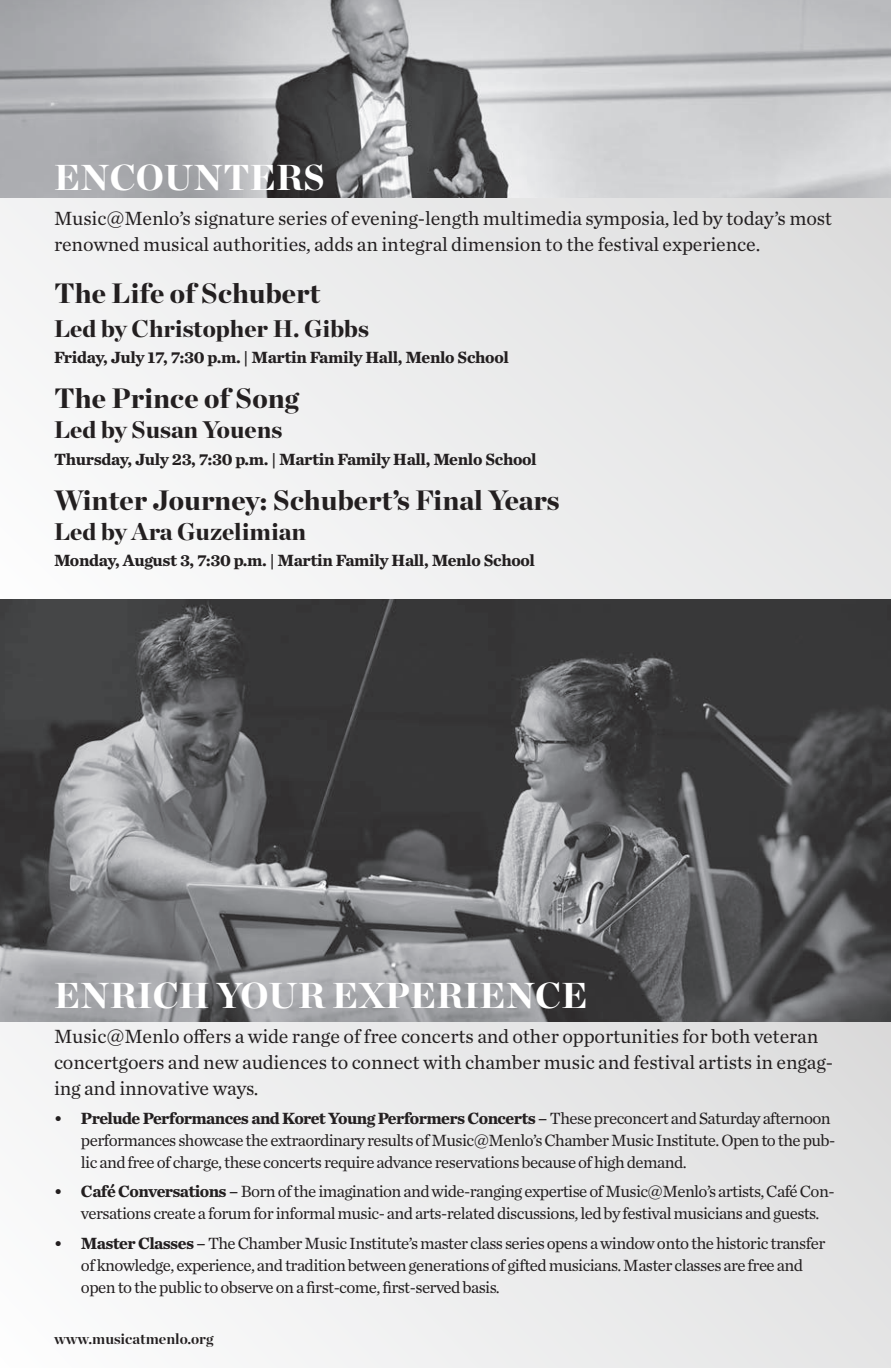
<style>
.page{position:relative;width:891px;height:1368px;background:#fff}
.page>*{position:absolute;margin:0;border:0;box-sizing:border-box;transform-origin:0 0}
.t1{font:900 36px "Chronicle Display";color:#fff}
.t2{font:900 28px "Chronicle Display";color:#231f20}
.t3{font:900 24px "Chronicle Display";color:#231f20}
.t4{font:20px/26px "Chronicle Text G1";letter-spacing:-.005em;color:#231f20}
.t5{font:17px/22px "Chronicle Text G1";letter-spacing:-.035em;color:#231f20}
.t6{font:700 17px "Chronicle Text G1";letter-spacing:-.02em;color:#231f20}
.t7{font:700 15px "Chronicle Display";color:#231f20}
.s1{font-weight:700}
</style>
<div class="page">
<div style="left:0;top:198px;width:891px;height:401px;background:linear-gradient(to right,#f8f8f8,#e1e1e2)"></div>
<div style="left:0;top:1022px;width:891px;height:346px;background:linear-gradient(to right,#f9f9f9,#e0e0e0)"></div>
<img style="left:0;top:0;width:891px;height:198px">
<img style="left:0;top:599px;width:891px;height:423px">
<h1 class="t1" style="left:54px;top:147px;width:272px">ENCOUNTERS</h1>
<p class="t4" style="left:54px;top:204px;width:780px">Music@Menlo’s signature series of evening-length multimedia symposia, led by today’s most renowned musical authorities, adds an integral dimension to the festival experience.</p>
<h2 class="t2" style="left:54px;top:270px;width:268px">The Life of Schubert</h2>
<h3 class="t3" style="left:54px;top:309px;width:316px">Led by Christopher H. Gibbs</h3>
<p class="t6" style="left:54px;top:344px;width:456px">Friday, July 17, 7:30 p.m. | Martin Family Hall, Menlo School</p>
<h2 class="t2" style="left:54px;top:375px;width:246px">The Prince of Song</h2>
<h3 class="t3" style="left:54px;top:410px;width:230px">Led by Susan Youens</h3>
<p class="t6" style="left:54px;top:445px;width:484px">Thursday, July 23, 7:30 p.m. | Martin Family Hall, Menlo School</p>
<h2 class="t2" style="left:54px;top:477px;width:507px">Winter Journey: Schubert’s Final Years</h2>
<h3 class="t3" style="left:54px;top:512px;width:254px">Led by Ara Guzelimian</h3>
<p class="t6" style="left:54px;top:547px;width:483px">Monday, August 3, 7:30 p.m. | Martin Family Hall, Menlo School</p>
<h1 class="t1" style="left:54px;top:966px;width:535px">ENRICH YOUR EXPERIENCE</h1>
<p class="t4" style="left:54px;top:1022px;width:781px">Music@Menlo offers a wide range of free concerts and other opportunities for both veteran concertgoers and new audiences to connect with chamber music and festival artists in engag&shy;ing and innovative ways.</p>
<p class="t5" style="left:81px;top:1107px;width:756px;text-indent:-27px"><span class="s1">• Prelude Performances and Koret Young Performers Concerts –</span> These preconcert and Saturday afternoon performances showcase the extraordinary results of Music@Menlo’s Chamber Music Institute. Open to the pub&shy;lic and free of charge, these concerts require advance reservations because of high demand.</p>
<p class="t5" style="left:81px;top:1180px;width:755px;text-indent:-27px"><span class="s1">• Café Conversations –</span> Born of the imagination and wide-ranging expertise of Music@Menlo’s artists, Café Con&shy;versations create a forum for informal music- and arts-related discussions, led by festival musicians and guests.</p>
<p class="t5" style="left:81px;top:1231px;width:746px;text-indent:-27px"><span class="s1">• Master Classes –</span> The Chamber Music Institute’s master class series opens a window onto the historic transfer of knowledge, experience, and tradition between generations of gifted musicians. Master classes are free and open to the public to observe on a first-come, first-served basis.</p>
<p class="t7" style="left:54px;top:1327px;width:161px">www.musicatmenlo.org</p>
</div>
